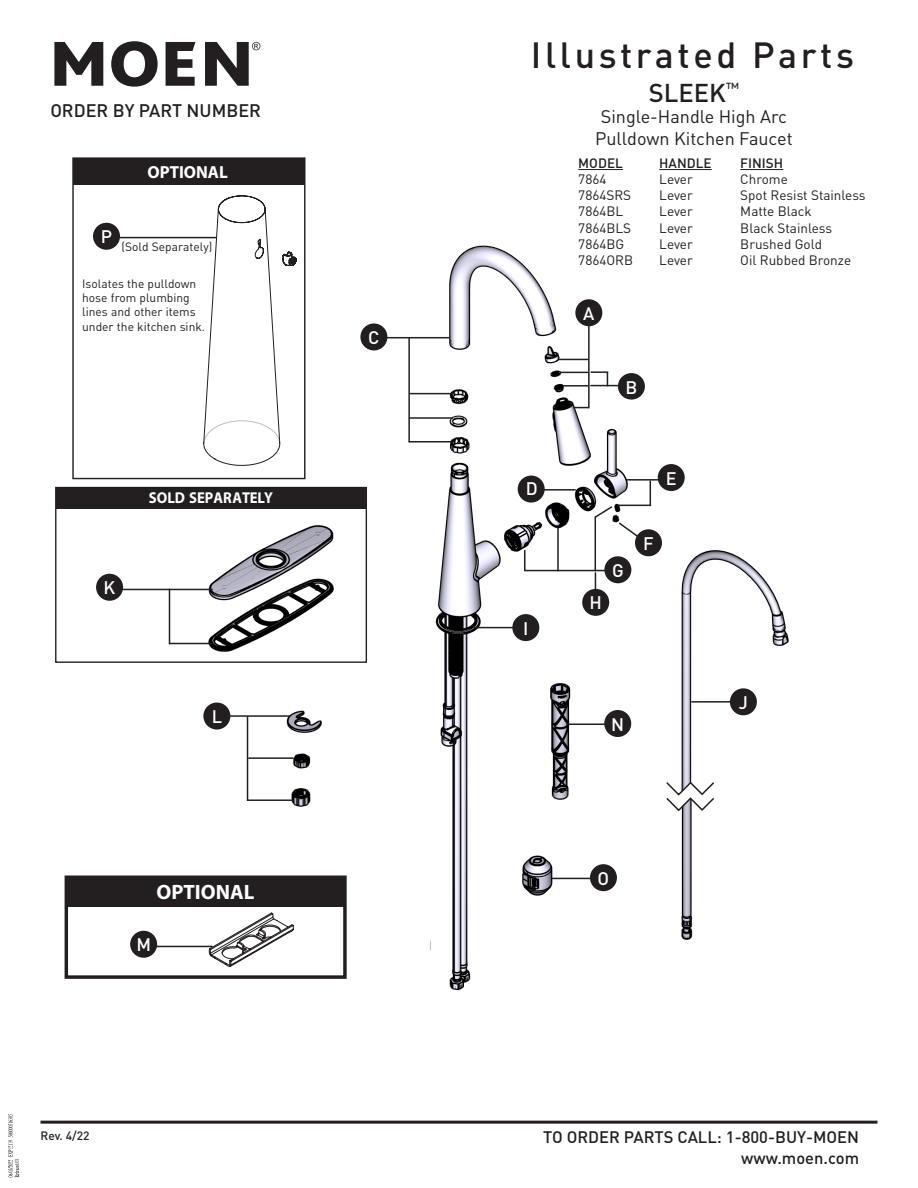
<style>
.page{position:relative;width:918px;height:1188px;background:#fff}
.page>*{position:absolute;margin:0;border:0;box-sizing:border-box;transform-origin:0 0}
.t1{font:500 36px "DIN Pro";letter-spacing:.1em;color:#231f20}
.t2{font:500 25.5px "DIN Pro";color:#231f20}
.t3{font:700 20.85px "Myriad Pro";color:#fff}
.t4{font:18px "DIN Pro";color:#231f20}
.t5{font:500 18px "DIN Pro";color:#231f20}
.Callout_Circles{font:500 18px "DIN Pro";color:#fff}
.t6{font:700 17.55px "Myriad Pro";color:#fff}
.t7{font:500 16.5px "DIN Pro";color:#231f20}
.t8{font:700 15.75px "Myriad Pro";color:#fff;scale:.93 1}
.t9{font:13.5px "DIN Pro";color:#231f20}
.t10{font:500 13.5px "DIN Pro";color:#231f20}
.Call_Out_ID{font:12px "DIN Pro";color:#231f20}
.t11{font:500 12px "DIN Pro";color:#231f20}
.s1{font-style:inherit}
</style>
<div class="page">
<img style="left:200px;top:525px;width:134px;height:127px">
<img style="left:681px;top:550px;width:108px;height:231px">
<img style="left:681px;top:812px;width:12px;height:128px">
<svg style="left:666px;top:781px;width:48px;height:31px"></svg>
<svg style="left:208px;top:912px;width:86px;height:55px"></svg>
<img style="left:286px;top:710px;width:36px;height:97px">
<img style="left:431px;top:245px;width:214px;height:746px">
<div style="left:423px;top:381px;width:16px;height:36px;background:#fff"></div>
<img style="left:509px;top:847px;width:49px;height:65px">
<img style="left:539px;top:673px;width:38px;height:136px">
<hr style="left:40px;top:1121px;width:838px;height:3px;background:#231f20">
<svg style="left:54px;top:42px;width:49px;height:44px"></svg>
<svg style="left:111px;top:41px;width:47px;height:46px"></svg>
<svg style="left:166px;top:42px;width:29px;height:44px"></svg>
<svg style="left:205px;top:42px;width:55px;height:44px"></svg>
<hr style="left:578px;top:169px;width:45px;height:1px;background:#231f20">
<hr style="left:659px;top:169px;width:53px;height:1px;background:#231f20">
<hr style="left:740px;top:169px;width:43px;height:1px;background:#231f20">
<hr style="left:559px;top:359px;width:30px;height:1px;background:#231f20">
<hr style="left:563px;top:385px;width:26px;height:2px;background:#231f20">
<svg style="left:573px;top:407px;width:15px;height:1px"></svg>
<hr style="left:588px;top:312px;width:2px;height:96px;background:#231f20">
<svg style="left:560px;top:371px;width:58px;height:15px"></svg>
<svg style="left:595px;top:572px;width:1px;height:17px"></svg>
<div style="left:575px;top:299px;width:27px;height:27px;background:#231f20;border-radius:50%"></div>
<div style="left:618px;top:373px;width:27px;height:27px;background:#231f20;border-radius:50%"></div>
<div style="left:512px;top:614px;width:27px;height:27px;background:#231f20;border-radius:50%"></div>
<div style="left:730px;top:688px;width:27px;height:27px;background:#231f20;border-radius:50%"></div>
<div style="left:96px;top:574px;width:27px;height:27px;background:#231f20;border-radius:50%"></div>
<div style="left:130px;top:931px;width:27px;height:27px;background:#231f20;border-radius:50%"></div>
<div style="left:203px;top:703px;width:27px;height:27px;background:#231f20;border-radius:50%"></div>
<div style="left:604px;top:710px;width:27px;height:27px;background:#231f20;border-radius:50%"></div>
<div style="left:590px;top:864px;width:27px;height:27px;background:#231f20;border-radius:50%"></div>
<hr style="left:566px;top:724px;width:52px;height:1px;background:#231f20">
<hr style="left:552px;top:878px;width:52px;height:1px;background:#231f20">
<hr style="left:408px;top:338px;width:2px;height:104px;background:#231f20">
<hr style="left:247px;top:716px;width:1px;height:85px;background:#231f20">
<hr style="left:169px;top:589px;width:1px;height:55px;background:#231f20">
<div style="left:360px;top:323px;width:27px;height:27px;background:#231f20;border-radius:50%"></div>
<hr style="left:383px;top:337px;width:67px;height:1px;background:#231f20">
<hr style="left:224px;top:715px;width:66px;height:2px;background:#231f20">
<hr style="left:410px;top:393px;width:44px;height:1px;background:#231f20">
<hr style="left:409px;top:417px;width:44px;height:2px;background:#231f20">
<hr style="left:248px;top:757px;width:46px;height:2px;background:#231f20">
<hr style="left:114px;top:589px;width:99px;height:1px;background:#231f20">
<hr style="left:148px;top:946px;width:65px;height:1px;background:#231f20">
<hr style="left:409px;top:441px;width:43px;height:2px;background:#231f20">
<hr style="left:247px;top:799px;width:47px;height:2px;background:#231f20">
<hr style="left:169px;top:643px;width:43px;height:1px;background:#231f20">
<hr style="left:626px;top:479px;width:36px;height:2px;background:#231f20">
<svg style="left:593px;top:481px;width:58px;height:64px"></svg>
<hr style="left:524px;top:570px;width:91px;height:1px;background:#231f20">
<hr style="left:474px;top:627px;width:50px;height:1px;background:#231f20">
<hr style="left:691px;top:701px;width:51px;height:2px;background:#231f20">
<hr style="left:535px;top:489px;width:41px;height:2px;background:#231f20">
<hr style="left:595px;top:516px;width:1px;height:55px;background:#231f20">
<hr style="left:524px;top:550px;width:2px;height:21px;background:#231f20">
<hr style="left:557px;top:527px;width:2px;height:44px;background:#231f20">
<div style="left:518px;top:476px;width:27px;height:27px;background:#231f20;border-radius:50%"></div>
<div style="left:658px;top:464px;width:27px;height:27px;background:#231f20;border-radius:50%"></div>
<div style="left:635px;top:529px;width:27px;height:27px;background:#231f20;border-radius:50%"></div>
<div style="left:604px;top:556px;width:27px;height:27px;background:#231f20;border-radius:50%"></div>
<div style="left:582px;top:589px;width:27px;height:27px;background:#231f20;border-radius:50%"></div>
<div style="left:72px;top:157px;width:234px;height:322px;border:1px solid #231f20"></div>
<div style="left:73px;top:158px;width:232px;height:27px;background:#231f20"></div>
<svg style="left:197px;top:195px;width:100px;height:271px"></svg>
<div style="left:93px;top:223px;width:27px;height:27px;background:#231f20;border-radius:50%"></div>
<hr style="left:109px;top:237px;width:107px;height:1px;background:#231f20">
<div style="left:55px;top:487px;width:312px;height:176px;border:1px solid #231f20"></div>
<div style="left:56px;top:488px;width:310px;height:21px;background:#231f20"></div>
<div style="left:65px;top:875px;width:282px;height:104px;border:3px solid #231f20"></div>
<div style="left:66px;top:877px;width:279px;height:29px;background:#231f20"></div>
<svg style="left:8px;top:1114px;width:11px;height:63px"></svg>
<p class="t5" style="left:50px;top:98px;width:212px">ORDER BY PART NUMBER</p>
<p class="t6" style="left:147px;top:161px;width:82px">OPTIONAL</p>
<p class="Callout_Circles" style="left:101px;top:225px;width:13px">P</p>
<p class="Call_Out_ID" style="left:121px;top:239px;width:92px">(S<span class="s1">ol</span>d Separately)</p>
<p class="Call_Out_ID" style="left:82px;top:275px;width:116px">Isolates the pulldown</p>
<p class="Call_Out_ID" style="left:82px;top:289px;width:109px">hose from plumbing</p>
<p class="Call_Out_ID" style="left:82px;top:304px;width:115px">lines and other items</p>
<p class="Call_Out_ID" style="left:82px;top:318px;width:124px">under the kitchen sink.</p>
<p class="Callout_Circles" style="left:104px;top:576px;width:13px">K</p>
<p class="t8" style="left:149px;top:488px;width:135px">SOLD SEPARATELY</p>
<p class="Callout_Circles" style="left:212px;top:704px;width:12px">L</p>
<h3 class="t3" style="left:156px;top:878px;width:99px">OPTIONAL</h3>
<p class="Callout_Circles" style="left:136px;top:933px;width:16px">M</p>
<p class="t11" style="left:40px;top:1127px;width:51px">Rev. 4/22</p>
<p class="Callout_Circles" style="left:368px;top:325px;width:13px">C</p>
<p class="t1" style="left:531px;top:31px;width:325px">Illustrated Parts</p>
<p class="t2" style="left:649px;top:75px;width:92px">SLEEK<sup>™</sup></p>
<p class="t4" style="left:601px;top:105px;width:188px">Single-Handle High Arc</p>
<p class="t4" style="left:595px;top:126px;width:199px">Pulldown Kitchen Faucet</p>
<p class="t10" style="left:578px;top:154px;width:46px">MODEL</p>
<p class="t10" style="left:659px;top:154px;width:54px">HANDLE</p>
<p class="t10" style="left:740px;top:154px;width:44px">FINISH</p>
<p class="t9" style="left:578px;top:170px;width:30px">7864</p>
<p class="t9" style="left:659px;top:170px;width:35px">Lever</p>
<p class="t9" style="left:740px;top:170px;width:49px">Chrome</p>
<p class="t9" style="left:578px;top:186px;width:54px">7864SRS</p>
<p class="t9" style="left:659px;top:186px;width:35px">Lever</p>
<p class="t9" style="left:740px;top:186px;width:127px">Spot Resist Stainless</p>
<p class="t9" style="left:578px;top:202px;width:46px">7864BL</p>
<p class="t9" style="left:659px;top:202px;width:35px">Lever</p>
<p class="t9" style="left:740px;top:202px;width:73px">Matte Black</p>
<p class="t9" style="left:578px;top:218px;width:54px">7864BLS</p>
<p class="t9" style="left:659px;top:218px;width:35px">Lever</p>
<p class="t9" style="left:740px;top:218px;width:93px">Black Stainless</p>
<p class="t9" style="left:578px;top:235px;width:47px">7864BG</p>
<p class="t9" style="left:659px;top:235px;width:35px">Lever</p>
<p class="t9" style="left:740px;top:235px;width:83px">Brushed Gold</p>
<p class="t9" style="left:578px;top:251px;width:56px">7864ORB</p>
<p class="t9" style="left:659px;top:251px;width:35px">Lever</p>
<p class="t9" style="left:740px;top:251px;width:112px">Oil Rubbed Bronze</p>
<p class="Callout_Circles" style="left:526px;top:476px;width:13px">D</p>
<p class="Callout_Circles" style="left:523px;top:616px;width:7px">I</p>
<p class="Callout_Circles" style="left:583px;top:301px;width:13px">A</p>
<p class="Callout_Circles" style="left:625px;top:375px;width:13px">B</p>
<p class="Callout_Circles" style="left:590px;top:591px;width:14px">H</p>
<p class="Callout_Circles" style="left:612px;top:558px;width:13px">G</p>
<p class="Callout_Circles" style="left:666px;top:466px;width:12px">E</p>
<p class="Callout_Circles" style="left:643px;top:531px;width:12px">F</p>
<p class="Callout_Circles" style="left:611px;top:712px;width:14px">N</p>
<p class="Callout_Circles" style="left:598px;top:866px;width:13px">O</p>
<p class="Callout_Circles" style="left:739px;top:690px;width:11px">J</p>
<p class="t7" style="left:543px;top:1126px;width:317px">TO ORDER PARTS CALL: 1-800-BUY-MOEN</p>
<p class="t7" style="left:741px;top:1147px;width:119px">www.moen.com</p>
</div>
